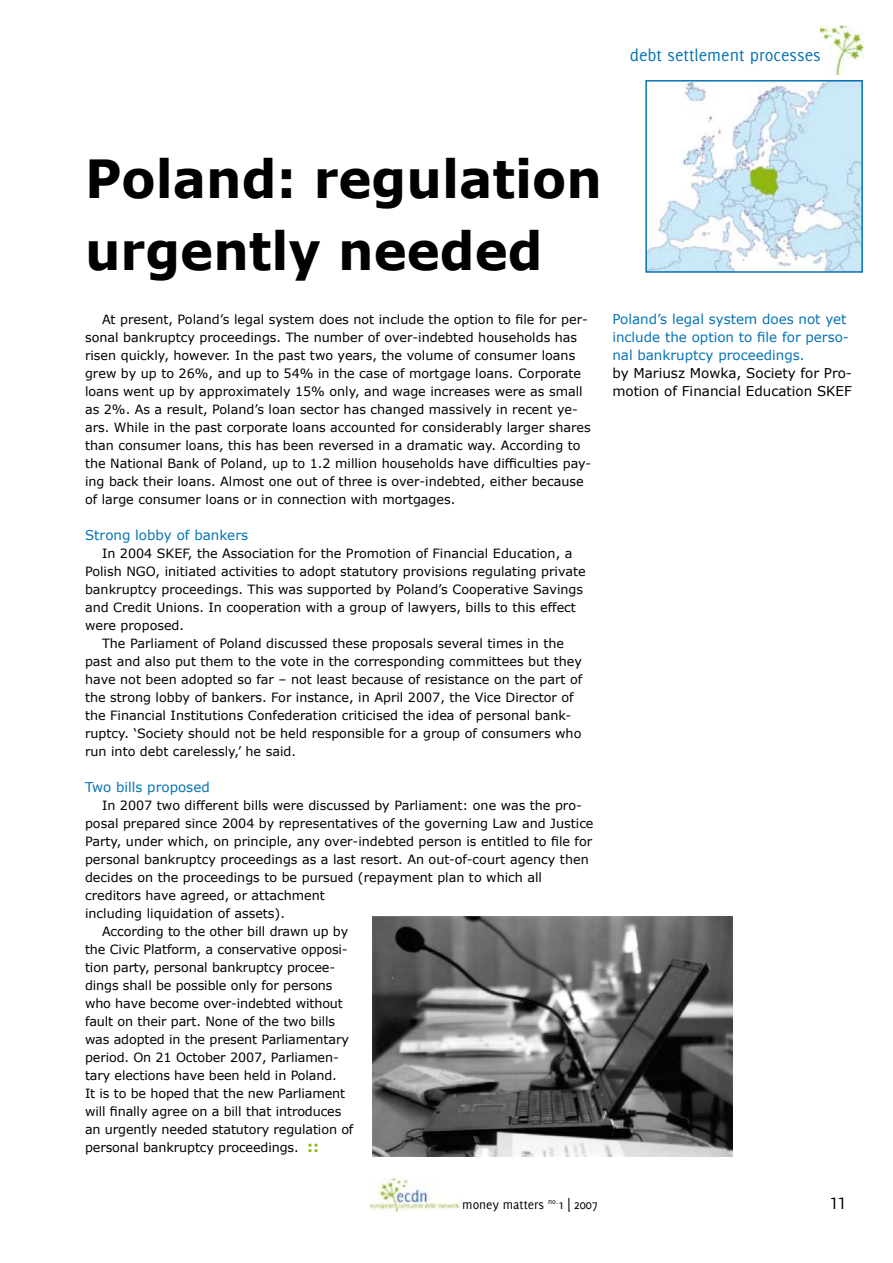
<style>
.page{position:relative;width:893px;height:1263px;background:#fff}
.page>*{position:absolute;margin:0;border:0;box-sizing:border-box;transform-origin:0 0}
.t1{font:700 52.5px/72px "Verdana";color:#000;scale:.95 1}
.t2{font:18px "Delicious";color:#0673b3}
.t3{font:18px "Delicious Small Caps";color:#000}
.t4{font:13.5px/18px "Verdana";color:#0673b3}
.t5{font:13.5px/18px "Verdana";color:#000}
.t6{font:13.5px "Delicious";color:#000}
.t7{font:12.75px/18px "Verdana";color:#000}
.s1{font-weight:700;font-size:15px;color:#91b814}
.s2{font-size:20.25px}
</style>
<div class="page">
<img style="left:370px;top:1178px;width:89px;height:33px">
<img style="left:820px;top:26px;width:43px;height:48px">
<img style="left:648px;top:83px;width:212px;height:187px">
<div style="left:645px;top:80px;width:218px;height:193px;border:2px solid #0673b3"></div>
<img style="left:373px;top:917px;width:359px;height:239px">
<h2 class="t2" style="left:630px;top:45px;width:192px">debt settlement processes</h2>
<h1 class="t1" style="left:85px;top:141px;width:546px">Poland: regulation urgently needed</h1>
<p class="t7" style="left:85px;top:310px;width:508px;text-indent:17px">At present, Poland’s legal system does not include the option to file for per&shy;sonal bankruptcy proceedings. The number of over-indebted households has risen quickly, however. In the past two years, the volume of consumer loans grew by up to 26%, and up to 54% in the case of mortgage loans. Corporate loans went up by approximately 15% only, and wage increases were as small as 2%. As a result, Poland’s loan sector has changed massively in recent ye&shy;ars. While in the past corporate loans accounted for considerably larger shares than consumer loans, this has been reversed in a dramatic way. According to the National Bank of Poland, up to 1.2 million households have difficulties pay&shy;ing back their loans. Almost one out of three is over-indebted, either because of large consumer loans or in connection with mortgages.</p>
<p class="t4" style="left:85px;top:526px;width:165px">Strong lobby of bankers</p>
<p class="t7" style="left:102px;top:544px;width:472px">In 2004 SKEF, the Association for the Promotion of Financial Education, a</p>
<p class="t7" style="left:85px;top:562px;width:502px">Polish NGO, initiated activities to adopt statutory provisions regulating private</p>
<p class="t7" style="left:85px;top:580px;width:500px">bankruptcy proceedings. This was supported by Poland’s Cooperative Savings</p>
<p class="t7" style="left:85px;top:598px;width:492px">and Credit Unions. In cooperation with a group of lawyers, bills to this effect</p>
<p class="t7" style="left:85px;top:616px;width:101px">were proposed.</p>
<p class="t7" style="left:102px;top:634px;width:463px">The Parliament of Poland discussed these proposals several times in the</p>
<p class="t7" style="left:85px;top:652px;width:498px">past and also put them to the vote in the corresponding committees but they</p>
<p class="t7" style="left:85px;top:670px;width:499px">have not been adopted so far – not least because of resistance on the part of</p>
<p class="t7" style="left:85px;top:688px;width:490px">the strong lobby of bankers. For instance, in April 2007, the Vice Director of</p>
<p class="t7" style="left:85px;top:706px;width:488px">the Financial Institutions Confederation criticised the idea of personal bank-</p>
<p class="t7" style="left:85px;top:724px;width:498px">ruptcy. ‘Society should not be held responsible for a group of consumers who</p>
<p class="t7" style="left:85px;top:742px;width:213px">run into debt carelessly,’ he said.</p>
<p class="t4" style="left:85px;top:778px;width:126px">Two bills proposed</p>
<p class="t7" style="left:102px;top:796px;width:481px">In 2007 two different bills were discussed by Parliament: one was the pro-</p>
<p class="t7" style="left:85px;top:814px;width:510px">posal prepared since 2004 by representatives of the governing Law and Justice</p>
<p class="t7" style="left:85px;top:832px;width:509px">Party, under which, on principle, any over-indebted person is entitled to file for</p>
<p class="t7" style="left:85px;top:850px;width:505px">personal bankruptcy proceedings as a last resort. An out-of-court agency then</p>
<p class="t7" style="left:85px;top:868px;width:459px">decides on the proceedings to be pursued (repayment plan to which all</p>
<p class="t7" style="left:85px;top:886px;width:241px">creditors have agreed, or attachment</p>
<p class="t7" style="left:85px;top:904px;width:201px">including liquidation of assets).</p>
<p class="t7" style="left:102px;top:922px;width:248px">According to the other bill drawn up by</p>
<p class="t7" style="left:85px;top:940px;width:264px">the Civic Platform, a conservative opposi-</p>
<p class="t7" style="left:85px;top:958px;width:252px">tion party, personal bankruptcy procee-</p>
<p class="t7" style="left:85px;top:976px;width:249px">dings shall be possible only for persons</p>
<p class="t7" style="left:85px;top:994px;width:259px">who have become over-indebted without</p>
<p class="t7" style="left:85px;top:1012px;width:252px">fault on their part. None of the two bills</p>
<p class="t7" style="left:85px;top:1030px;width:265px">was adopted in the present Parliamentary</p>
<p class="t7" style="left:85px;top:1048px;width:255px">period. On 21 October 2007, Parliamen-</p>
<p class="t7" style="left:85px;top:1066px;width:253px">tary elections have been held in Poland.</p>
<p class="t7" style="left:85px;top:1084px;width:262px">It is to be hoped that the new Parliament</p>
<p class="t7" style="left:85px;top:1102px;width:258px">will finally agree on a bill that introduces</p>
<p class="t7" style="left:85px;top:1120px;width:270px">an urgently needed statutory regulation of</p>
<p class="t7" style="left:85px;top:1138px;width:236px">personal bankruptcy proceedings. <span class="s1">::</span></p>
<p class="t4" style="left:612px;top:310px;width:238px">Poland’s legal system does not yet include the option to file for perso&shy;nal bankruptcy proceedings.</p>
<p class="t5" style="left:612px;top:364px;width:241px">by Mariusz Mowka, Society for Pro&shy;motion of Financial Education SKEF</p>
<p class="t6" style="left:462px;top:1196px;width:137px">money matters <sup>no.</sup>1 <span class="s2">l</span> 2007</p>
<h2 class="t3" style="left:830px;top:1192px;width:18px">11</h2>
</div>
